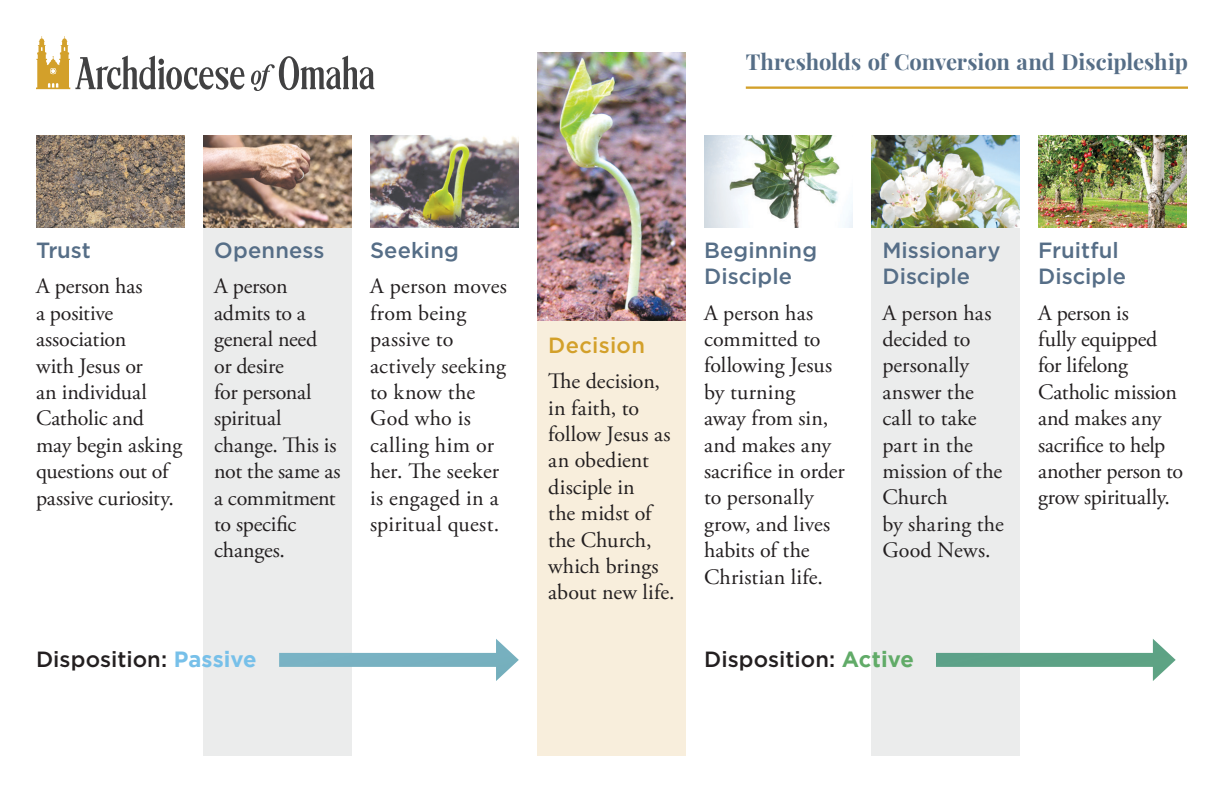
<style>
.page{position:relative;width:1224px;height:792px;background:#fff}
.page>*{position:absolute;margin:0;border:0;box-sizing:border-box;transform-origin:0 0}
.t1{font:22px/26.4px "Adobe Garamond Pro";color:#231f20}
.t2{font:500 22px/26.4px "Gotham";letter-spacing:.005em;color:#566e87}
.t3{font:700 22px "Playfair Display";letter-spacing:-.005em;color:#566e87}
.Paragraph_Style_1{font:500 22px "Gotham";color:#231f20}
.t4{font:500 22px "Gotham";letter-spacing:.01em;color:#d3a02a}
.s1{font-weight:700;color:#77c0e9}
.s2{font-weight:700;color:#61ab68}
</style>
<div class="page">
<div style="left:537px;top:305px;width:149px;height:451px;background:#f8eedc"></div>
<div style="left:203px;top:228px;width:149px;height:528px;background:#ebecec"></div>
<div style="left:871px;top:228px;width:149px;height:528px;background:#ebecec"></div>
<img style="left:203px;top:136px;width:149px;height:92px">
<hr style="left:746px;top:86px;width:442px;height:3px;background:#d3a02a">
<svg style="left:36px;top:36px;width:339px;height:55px"></svg>
<img style="left:537px;top:53px;width:149px;height:267px">
<div style="left:279px;top:653px;width:226px;height:14px;background:#77b1c1"></div>
<svg style="left:496px;top:639px;width:23px;height:42px"></svg>
<div style="left:936px;top:653px;width:226px;height:14px;background:#5da287"></div>
<svg style="left:1153px;top:639px;width:23px;height:42px"></svg>
<img style="left:36px;top:136px;width:149px;height:92px">
<img style="left:370px;top:136px;width:149px;height:92px">
<img style="left:704px;top:136px;width:149px;height:92px">
<img style="left:1038px;top:136px;width:149px;height:92px">
<img style="left:871px;top:136px;width:149px;height:92px">
<p class="t3" style="left:746px;top:44px;width:444px">Thresholds of Conversion and Discipleship</p>
<p class="t2" style="left:36px;top:237px;width:56px">Trust</p>
<p class="t1" style="left:36px;top:274px;width:148px">A person has<br>a positive association<br>with Jesus or<br>an individual<br>Catholic and may begin asking questions out of passive curiosity.</p>
<p class="t2" style="left:214px;top:237px;width:112px">Openness</p>
<p class="t1" style="left:214px;top:274px;width:128px">A person admits to a general need<br>or desire<br>for personal spiritual change. This is not the same as a commitment to specific changes.</p>
<p class="t2" style="left:370px;top:237px;width:90px">Seeking</p>
<p class="t1" style="left:370px;top:274px;width:139px">A person moves from being passive to actively seeking to know the<br>God who is calling him or her. The seeker is engaged in a spiritual quest.</p>
<p class="t4" style="left:548px;top:331px;width:98px">Decision</p>
<p class="t1" style="left:548px;top:369px;width:128px">The decision, in faith, to follow Jesus as an obedient disciple in<br>the midst of the Church, which brings about new life.</p>
<p class="t2" style="left:704px;top:236px;width:115px">Beginning<br>Disciple</p>
<p class="t1" style="left:704px;top:300px;width:142px">A person has committed to following Jesus by turning<br>away from sin, and makes any sacrifice in order to personally grow, and lives habits of the<br>Christian life.</p>
<p class="t2" style="left:882px;top:236px;width:120px">Missionary<br>Disciple</p>
<p class="t1" style="left:882px;top:300px;width:123px">A person has decided to personally answer the call to take part in the mission of the<br>Church<br>by sharing the<br>Good News.</p>
<p class="t2" style="left:1038px;top:236px;width:89px">Fruitful<br>Disciple</p>
<p class="t1" style="left:1038px;top:300px;width:146px">A person is<br>fully equipped for lifelong<br>Catholic mission and makes any sacrifice to help another person to grow spiritually.</p>
<p class="Paragraph_Style_1" style="left:36px;top:644px;width:222px">Disposition: <span class="s1">Passive</span></p>
<p class="Paragraph_Style_1" style="left:704px;top:645px;width:211px">Disposition: <span class="s2">Active</span></p>
</div>
